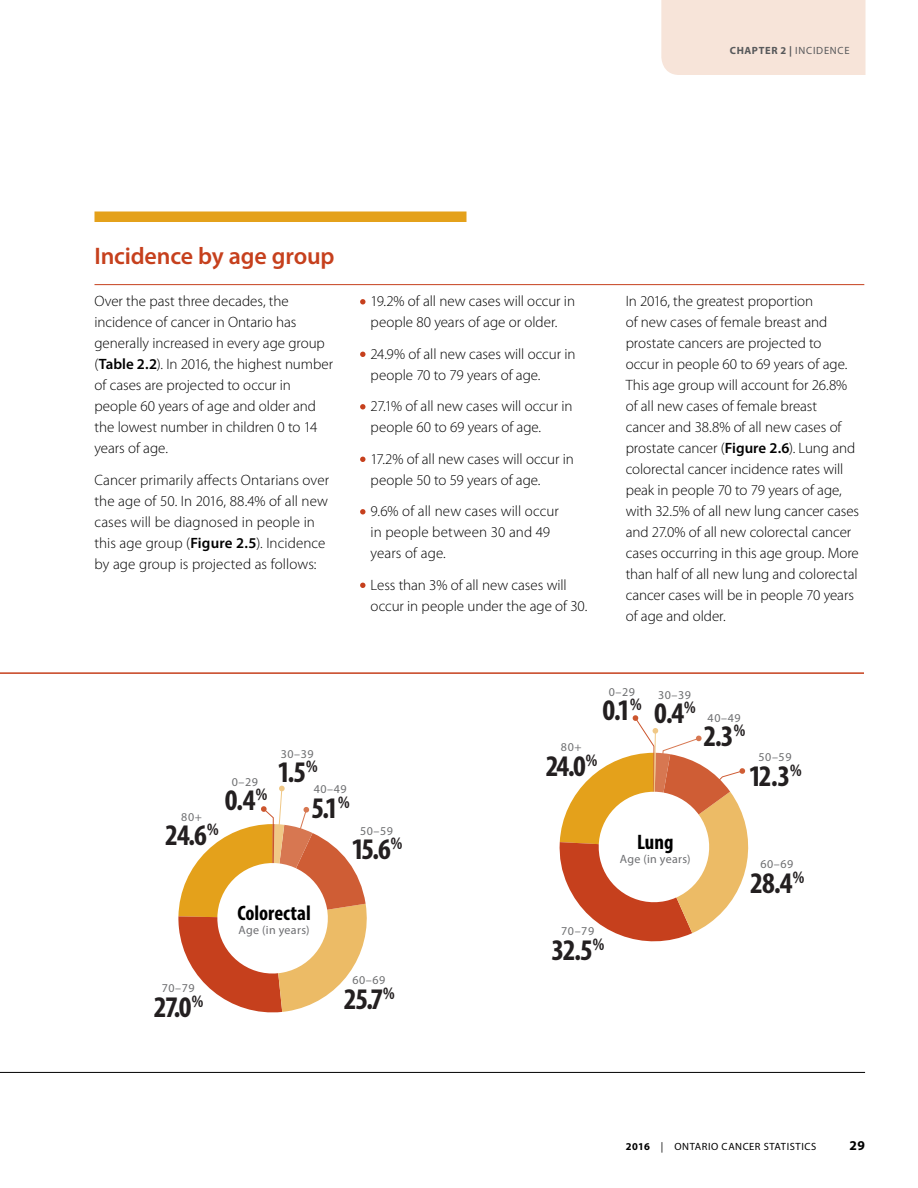
<style>
.page{position:relative;width:918px;height:1188px;background:#fff}
.page>*{position:absolute;margin:0;border:0;box-sizing:border-box;transform-origin:0 0}
.t1{font:700 condensed 30px "Myriad Pro";letter-spacing:-.05em;color:#231f20}
.t2{font:600 24px "Myriad Pro";letter-spacing:-.005em;color:#c6401d}
.t3{font:700 condensed 21px "Myriad Pro";color:#000}
.t4{font:300 15px/21px "Myriad Pro";color:#000}
.t5{font:700 13.5px "Myriad Pro";color:#000}
.t6{font:12px "Myriad Pro";letter-spacing:.05em;color:#6e6f71}
.t7{font:12px "Myriad Pro";letter-spacing:.025em;color:#6d6e71}
.t8{font:10.5px "Myriad Pro";letter-spacing:.055em;color:#000}
.t9{font:700 10.5px "Myriad Pro";letter-spacing:.055em;color:#58595b}
.s1{font-weight:400}
.s2{font-weight:600}
.s3{font-weight:700}
</style>
<div class="page">
<hr style="left:94px;top:284px;width:770px;height:1px;background:#c6401d">
<svg style="left:360px;top:299px;width:6px;height:5px"></svg>
<svg style="left:360px;top:352px;width:6px;height:5px"></svg>
<svg style="left:360px;top:404px;width:6px;height:6px"></svg>
<svg style="left:360px;top:457px;width:6px;height:5px"></svg>
<svg style="left:360px;top:509px;width:6px;height:5px"></svg>
<svg style="left:360px;top:583px;width:6px;height:5px"></svg>
<div style="left:94px;top:212px;width:372px;height:10px;background:#e4a11b"></div>
<div style="left:661px;top:0;width:205px;height:75px;background:#f7e4d9"></div>
<hr style="left:0;top:672px;width:864px;height:2px;background:#c6401d">
<hr style="left:0;top:1072px;width:865px;height:1px;background:#000">
<svg style="left:178px;top:786px;width:189px;height:227px"></svg>
<svg style="left:559px;top:715px;width:190px;height:227px"></svg>
<p class="t9" style="left:730px;top:44px;width:121px">CHAPTER 2 | <span class="s1">INCIDENCE</span></p>
<h2 class="t2" style="left:94px;top:241px;width:242px">Incidence by age group</h2>
<p class="t4" style="left:94px;top:291px;width:240px">Over the past three decades, the incidence of cancer in Ontario has generally increased in every age group (<span class="s2">Table 2.2</span>). In 2016, the highest number of cases are projected to occur in people 60 years of age and older and the lowest number in children 0 to 14 years of age.</p>
<p class="t4" style="left:94px;top:469px;width:236px">Cancer primarily affects Ontarians over the age of 50. In 2016, 88.4% of all new cases will be diagnosed in people in this age group (<span class="s2">Figure 2.5</span>). Incidence by age group is projected as follows:</p>
<p class="t4" style="left:371px;top:291px;width:206px">19.2% of all new cases will occur in people 80 years of age or older.</p>
<p class="t4" style="left:371px;top:343px;width:206px">24.9% of all new cases will occur in people 70 to 79 years of age.</p>
<p class="t4" style="left:371px;top:396px;width:203px">27.1% of all new cases will occur in people 60 to 69 years of age.</p>
<p class="t4" style="left:371px;top:448px;width:205px">17.2% of all new cases will occur in people 50 to 59 years of age.</p>
<p class="t4" style="left:371px;top:501px;width:190px">9.6% of all new cases will occur in people between 30 and 49 years of age.</p>
<p class="t4" style="left:371px;top:574px;width:218px">Less than 3% of all new cases will occur in people under the age of 30.</p>
<p class="t4" style="left:626px;top:291px;width:235px">In 2016, the greatest proportion<br>of new cases of female breast and prostate cancers are projected to<br>occur in people 60 to 69 years of age.<br>This age group will account for 26.8% of all new cases of female breast cancer and 38.8% of all new cases of prostate cancer (<span class="s2">Figure 2.6</span>). Lung and colorectal cancer incidence rates will peak in people 70 to 79 years of age, with 32.5% of all new lung cancer cases and 27.0% of all new colorectal cancer cases occurring in this age group. More than half of all new lung and colorectal cancer cases will be in people 70 years of age and older.</p>
<p class="t6" style="left:232px;top:774px;width:28px">0–29</p>
<h1 class="t1" style="left:225px;top:781px;width:44px">0.4<sup>%</sup></h1>
<p class="t6" style="left:181px;top:809px;width:22px">80+</p>
<h1 class="t1" style="left:165px;top:817px;width:55px">24.6<sup>%</sup></h1>
<p class="t6" style="left:281px;top:746px;width:35px">30–39</p>
<h1 class="t1" style="left:277px;top:754px;width:42px">1.5<sup>%</sup></h1>
<p class="t6" style="left:314px;top:782px;width:35px">40–49</p>
<h1 class="t1" style="left:312px;top:789px;width:39px">5.1<sup>%</sup></h1>
<p class="t6" style="left:360px;top:823px;width:35px">50–59</p>
<h1 class="t1" style="left:351px;top:831px;width:53px">15.6<sup>%</sup></h1>
<p class="t6" style="left:162px;top:981px;width:35px">70–79</p>
<h1 class="t1" style="left:154px;top:988px;width:51px">27.0<sup>%</sup></h1>
<h3 class="t3" style="left:237px;top:900px;width:75px">Colorectal</h3>
<p class="t7" style="left:239px;top:923px;width:72px">Age (in years)</p>
<p class="t6" style="left:352px;top:973px;width:35px">60–69</p>
<h1 class="t1" style="left:344px;top:980px;width:53px">25.7<sup>%</sup></h1>
<p class="t6" style="left:609px;top:684px;width:28px">0–29</p>
<h1 class="t1" style="left:603px;top:691px;width:41px">0.1<sup>%</sup></h1>
<p class="t6" style="left:561px;top:740px;width:22px">80+</p>
<h1 class="t1" style="left:546px;top:747px;width:53px">24.0<sup>%</sup></h1>
<p class="t6" style="left:658px;top:687px;width:35px">30–39</p>
<h1 class="t1" style="left:654px;top:694px;width:43px">0.4<sup>%</sup></h1>
<p class="t6" style="left:708px;top:710px;width:35px">40–49</p>
<h1 class="t1" style="left:704px;top:718px;width:43px">2.3<sup>%</sup></h1>
<p class="t6" style="left:758px;top:750px;width:35px">50–59</p>
<h1 class="t1" style="left:749px;top:757px;width:54px">12.3<sup>%</sup></h1>
<h3 class="t3" style="left:637px;top:828px;width:38px">Lung</h3>
<p class="t7" style="left:620px;top:852px;width:72px">Age (in years)</p>
<p class="t6" style="left:561px;top:924px;width:35px">70–79</p>
<h1 class="t1" style="left:552px;top:931px;width:54px">32.5<sup>%</sup></h1>
<p class="t6" style="left:760px;top:857px;width:35px">60–69</p>
<h1 class="t1" style="left:750px;top:864px;width:56px">28.4<sup>%</sup></h1>
<p class="t8" style="left:626px;top:1140px;width:192px"><span class="s3">2016</span> | ONTARIO CANCER STATISTICS</p>
<p class="t5" style="left:850px;top:1137px;width:17px">29</p>
</div>
